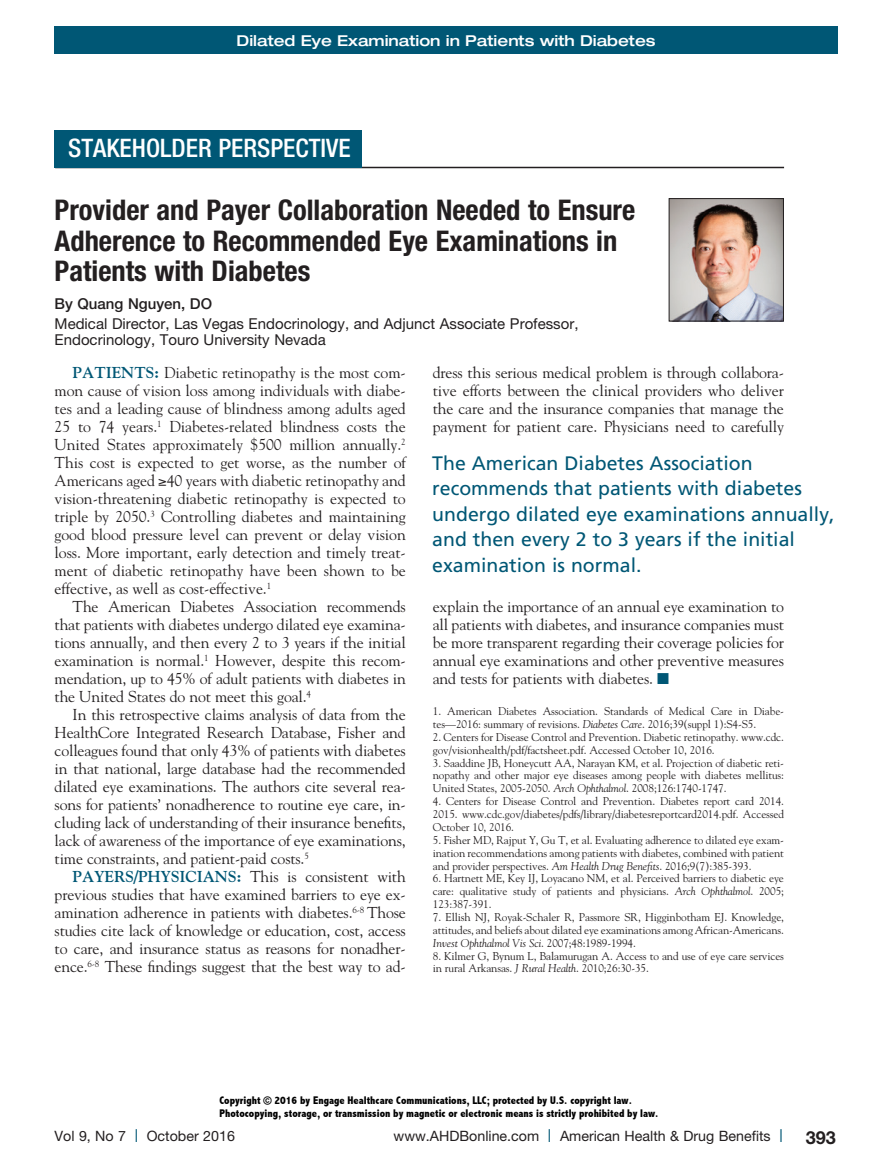
<style>
.page{position:relative;width:878px;height:1175px;background:#fff}
.page>*{position:absolute;margin:0;border:0;box-sizing:border-box;transform-origin:0 0}
.t1{font:700 condensed 28.5px/30px "Helvetica Neue";color:#231f20}
.t2{font:500 condensed 25.5px "Helvetica Neue";color:#fff}
.t3{font:19.5px/25.5px "Frutiger";color:#005775}
.t4{font:700 18px "Helvetica Neue";color:#231f20}
.t5{font:15.75px/18px "Goudy";letter-spacing:-.01em;color:#231f20;text-align:justify}
.t6{font:15px/16.5px "Helvetica Neue";color:#231f20}
.t7{font:500 expanded 15px "Helvetica Neue";color:#fff}
.t8{font:500 15px "Helvetica Neue";color:#231f20}
.t9{font:14.25px "Helvetica Neue";color:#231f20}
.t10{font:11.25px/12.9px "Goudy";letter-spacing:-.01em;color:#231f20;text-align:justify}
.t11{font:800 11.1px/13.4px "Abadi MT Condensed";color:#000}
.s1{font-weight:700;color:#005775}
.s2{color:#005775}
.s3{font-style:italic}
.s4{font-weight:300;font-size:18px;color:#005775}
</style>
<div class="page">
<div style="left:54px;top:26px;width:783px;height:27px;background:#005775"></div>
<img style="left:670px;top:200px;width:111px;height:119px">
<div style="left:668px;top:198px;width:115px;height:123px;border:1px solid #231f20"></div>
<hr style="left:55px;top:167px;width:729px;height:1px;background:#231f20">
<div style="left:55px;top:130px;width:307px;height:38px;background:#005775"></div>
<p class="t7" style="left:236px;top:31px;width:420px">Dilated Eye Examination in Patients with Diabetes</p>
<h2 class="t2" style="left:68px;top:132px;width:284px">STAKEHOLDER PERSPECTIVE</h2>
<h1 class="t1" style="left:55px;top:195px;width:582px">Provider and Payer Collaboration Needed to Ensure<br>Adherence to Recommended Eye Examinations in<br>Patients with Diabetes</h1>
<p class="t8" style="left:55px;top:295px;width:159px">By Quang Nguyen, DO</p>
<p class="t6" style="left:55px;top:315px;width:525px">Medical Director, Las Vegas Endocrinology, and Adjunct Associate Professor,<br>Endocrinology, Touro University Nevada</p>
<p class="t5" style="left:55px;top:363px;width:353px;text-indent:18px"><span class="s1">PATIENTS:</span> Diabetic retinopathy is the most com&shy;mon cause of vision loss among individuals with diabe&shy;tes and a leading cause of blindness among adults aged 25 to 74 years.<sup>1</sup> Diabetes-related blindness costs the United States approximately $500 million annually.<sup>2<br></sup>This cost is expected to get worse, as the number of Americans aged ≥40 years with diabetic retinopathy and vision-threatening diabetic retinopathy is expected to triple by 2050.<sup>3</sup> Controlling diabetes and maintaining good blood pressure level can prevent or delay vision loss. More important, early detection and timely treat&shy;ment of diabetic retinopathy have been shown to be effective, as well as cost-effective.<sup>1</sup></p>
<p class="t5" style="left:55px;top:597px;width:353px;text-indent:18px">The American Diabetes Association recommends that patients with diabetes undergo dilated eye examina&shy;tions annually, and then every 2 to 3 years if the initial examination is normal.<sup>1</sup> However, despite this recom&shy;mendation, up to 45% of adult patients with diabetes in the United States do not meet this goal.<sup>4</sup></p>
<p class="t5" style="left:55px;top:705px;width:353px;text-indent:18px">In this retrospective claims analysis of data from the HealthCore Integrated Research Database, Fisher and colleagues found that only 43% of patients with diabetes in that national, large database had the recommended dilated eye examinations. The authors cite several rea&shy;sons for patients’ nonadherence to routine eye care, in&shy;cluding lack of understanding of their insurance benefits, lack of awareness of the importance of eye examinations, time constraints, and patient-paid costs.<sup>5</sup></p>
<p class="t5" style="left:55px;top:867px;width:353px;text-indent:18px"><span class="s1">PAYERS/PHYSICIANS:</span> This is consistent with previous studies that have examined barriers to eye ex&shy;amination adherence in patients with diabetes.<sup>6-8</sup> Those studies cite lack of knowledge or education, cost, access to care, and insurance status as reasons for nonadher&shy;ence.<sup>6-8</sup> These findings suggest that the best way to ad-</p>
<p class="t5" style="left:433px;top:363px;width:353px">dress this serious medical problem is through collabora&shy;tive efforts between the clinical providers who deliver the care and the insurance companies that manage the payment for patient care. Physicians need to carefully</p>
<p class="t3" style="left:432px;top:450px;width:404px">The American Diabetes Association recommends that patients with diabetes undergo dilated eye examinations annually, and then every 2 to 3 years if the initial examination is normal.</p>
<p class="t5" style="left:433px;top:597px;width:353px">explain the importance of an annual eye examination to all patients with diabetes, and insurance companies must be more transparent regarding their coverage policies for annual eye examinations and other preventive measures and tests for patients with diabetes. <span class="s2">■</span></p>
<p class="t10" style="left:433px;top:704px;width:352px">1. American Diabetes Association. Standards of Medical Care in Diabe&shy;tes—2016: summary of revisions. <span class="s3">Diabetes Care</span>. 2016;39(suppl 1):S4-S5.</p>
<p class="t10" style="left:433px;top:730px;width:352px">2. Centers for Disease Control and Prevention. Diabetic retinopathy. www.cdc. gov/visionhealth/pdf/factsheet.pdf. Accessed October 10, 2016.</p>
<p class="t10" style="left:433px;top:756px;width:353px">3. Saaddine JB, Honeycutt AA, Narayan KM, et al. Projection of diabetic reti&shy;nopathy and other major eye diseases among people with diabetes mellitus:<br>United States, 2005-2050. <span class="s3">Arch Ophthalmol</span>. 2008;126:1740-1747.</p>
<p class="t10" style="left:433px;top:794px;width:352px">4. Centers for Disease Control and Prevention. Diabetes report card 2014.<br>2015. www.cdc.gov/diabetes/pdfs/library/diabetesreportcard2014.pdf. Accessed October 10, 2016.</p>
<p class="t10" style="left:433px;top:833px;width:353px">5. Fisher MD, Rajput Y, Gu T, et al. Evaluating adherence to dilated eye exam&shy;ination recommendations among patients with diabetes, combined with patient and provider perspectives. <span class="s3">Am Health Drug Benefits</span>. 2016;9(7):385-393.</p>
<p class="t10" style="left:433px;top:872px;width:352px">6. Hartnett ME, Key IJ, Loyacano NM, et al. Perceived barriers to diabetic eye care: qualitative study of patients and physicians. <span class="s3">Arch Ophthalmol</span>. 2005; 123:387-391.</p>
<p class="t10" style="left:433px;top:910px;width:353px">7. Ellish NJ, Royak-Schaler R, Passmore SR, Higginbotham EJ. Knowledge, attitudes, and beliefs about dilated eye examinations among African-Americans.<br><span class="s3">Invest Ophthalmol Vis Sci</span>. 2007;48:1989-1994.</p>
<p class="t10" style="left:433px;top:949px;width:353px">8. Kilmer G, Bynum L, Balamurugan A. Access to and use of eye care services in rural Arkansas. <span class="s3">J Rural Health</span>. 2010;26:30-35.</p>
<p class="t11" style="left:219px;top:1093px;width:440px">Copyright © 2016 by Engage Healthcare Communications, LLC; protected by U.S. copyright law.<br>Photocopying, storage, or transmission by magnetic or electronic means is strictly prohibited by law.</p>
<p class="t9" style="left:55px;top:1127px;width:182px">Vol 9, No 7 <span class="s4">l</span> October 2016</p>
<p class="t9" style="left:393px;top:1127px;width:391px">www.AHDBonline.com <span class="s4">l</span> American Health &amp; Drug Benefits <span class="s4">l</span></p>
<p class="t4" style="left:805px;top:1126px;width:32px">393</p>
</div>
